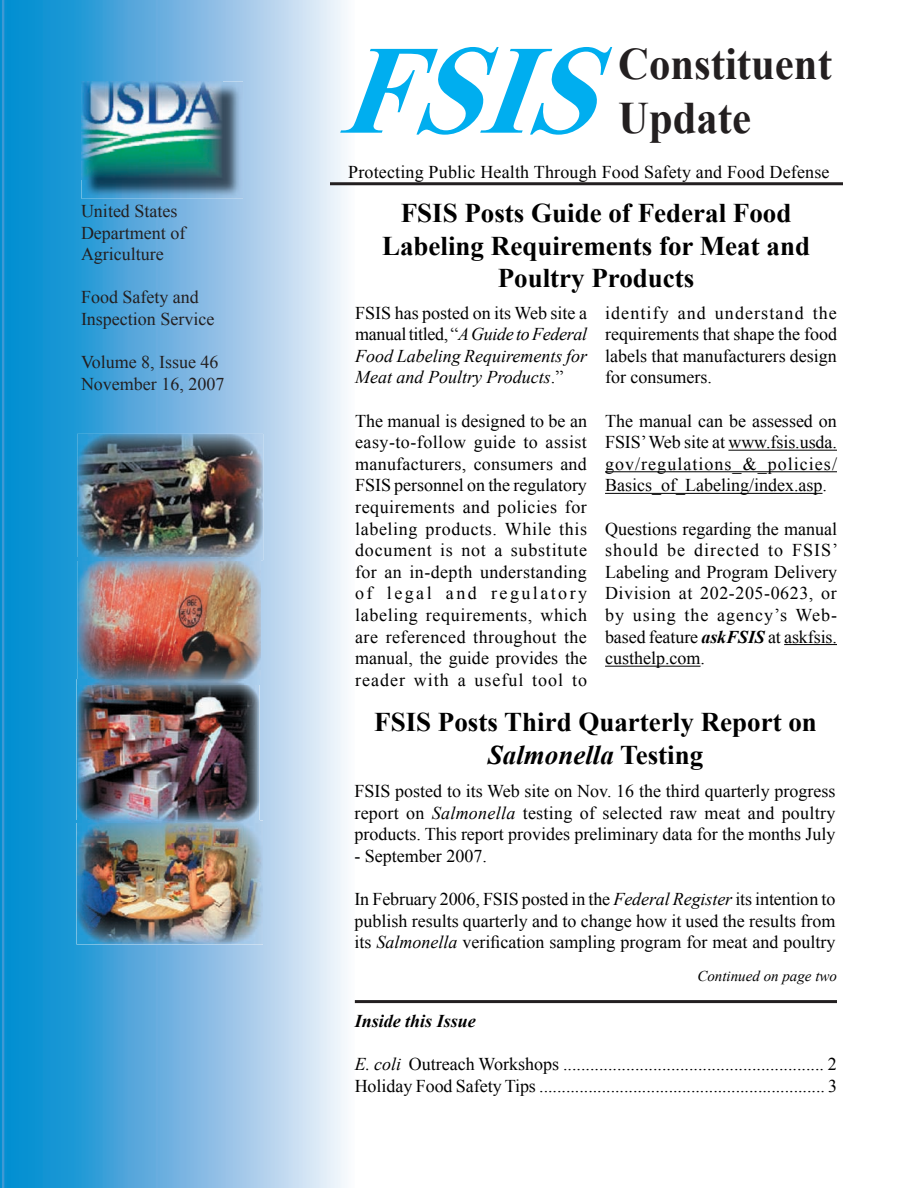
<style>
.page{position:relative;width:918px;height:1188px;background:#fff}
.page>*{position:absolute;margin:0;border:0;box-sizing:border-box;transform-origin:0 0}
.t1{font:italic 700 126.6px "Times New Roman";color:#00aeef;scale:.95 1}
.t2{font:700 45px/54px "Times New Roman";color:#231f20;scale:.95 1}
.t3{font:700 27px/32.4px "Times New Roman";color:#000;text-align:center}
.t4{font:18px/21.6px "Times New Roman";color:#000;text-align:justify}
.t5{font:italic 18px/21.6px "Times New Roman";color:#000;text-align:justify}
.t6{font:18px/21.6px "Times New Roman";color:#231f20}
.t7{font:italic 700 18px "Times New Roman";color:#000}
.t8{font:italic 15px "Times New Roman";color:#000}
.s1{font-style:normal}
.s2{font-weight:700;font-style:italic}
.s3{font-style:italic}
</style>
<div class="page">
<svg style="left:0;top:0;width:355px;height:1188px;background:#77bbe4"></svg>
<hr style="left:355px;top:1000px;width:482px;height:3px;background:#231f20">
<hr style="left:330px;top:182px;width:513px;height:3px;background:#231f20">
<img style="left:82px;top:82px;width:161px;height:117px">
<img style="left:82px;top:82px;width:141px;height:97px">
<img style="left:77px;top:434px;width:186px;height:126px">
<img style="left:77px;top:821px;width:186px;height:123px">
<img style="left:77px;top:684px;width:182px;height:138px">
<img style="left:77px;top:560px;width:184px;height:124px">
<img style="left:77px;top:558px;width:184px;height:2px">
<img style="left:77px;top:679px;width:182px;height:5px">
<hr style="left:728px;top:450px;width:109px;height:1px;background:#000">
<hr style="left:605px;top:471px;width:232px;height:1px;background:#000">
<hr style="left:605px;top:493px;width:218px;height:1px;background:#000">
<hr style="left:784px;top:644px;width:53px;height:1px;background:#000">
<hr style="left:605px;top:666px;width:96px;height:1px;background:#000">
<p class="t6" style="left:81px;top:200px;width:106px">United States<br>Department of<br>Agriculture</p>
<p class="t6" style="left:81px;top:286px;width:135px">Food Safety and<br>Inspection Service</p>
<p class="t6" style="left:81px;top:351px;width:145px">Volume 8, Issue 46<br>November 16, 2007</p>
<h1 class="t1" style="left:337px;top:3px;width:333px">FSIS</h1>
<h2 class="t2" style="left:618px;top:36px;width:227px">Constituent<br>Update</h2>
<p class="t4" style="left:348px;top:161px;width:483px">Protecting Public Health Through Food Safety and Food Defense</p>
<h3 class="t3" style="left:382px;top:196px;width:430px">FSIS Posts Guide of Federal Food<br>Labeling Requirements for Meat and<br>Poultry Products</h3>
<p class="t5" style="left:355px;top:301px;width:233px"><span class="s1">FSIS has posted on its Web site a manual titled, “</span>A Guide to Federal Food Labeling Requirements for Meat and Poultry Products<span class="s1">.”</span></p>
<p class="t4" style="left:355px;top:410px;width:234px">The manual is designed to be an easy-to-follow guide to assist manufacturers, consumers and FSIS personnel on the regulatory requirements and policies for labeling products. While this document is not a substitute for an in-depth understanding of legal and regulatory labeling requirements, which are referenced throughout the manual, the guide provides the reader with a useful tool to</p>
<p class="t4" style="left:605px;top:302px;width:233px">identify and understand the requirements that shape the food labels that manufacturers design for consumers.</p>
<p class="t4" style="left:605px;top:410px;width:233px">The manual can be assessed on FSIS’ Web site at www.fsis.usda. gov/regulations_&amp;_policies/ Basics_of_Labeling/index.asp.</p>
<p class="t4" style="left:605px;top:518px;width:235px">Questions regarding the manual should be directed to FSIS’ Labeling and Program Delivery Division at 202-205-0623, or by using the agency’s Web&shy;based feature <span class="s2">askFSIS</span> at askfsis. custhelp.com.</p>
<h3 class="t3" style="left:374px;top:705px;width:444px">FSIS Posts Third Quarterly Report on<br><span class="s3">Salmonella</span> Testing</h3>
<p class="t4" style="left:354px;top:780px;width:483px">FSIS posted to its Web site on Nov. 16 the third quarterly progress report on <span class="s3">Salmonella</span> testing of selected raw meat and poultry products. This report provides preliminary data for the months July</p>
<p class="t4" style="left:354px;top:845px;width:134px">- September 2007.</p>
<p class="t4" style="left:354px;top:888px;width:483px">In February 2006, FSIS posted in the <span class="s3">Federal Register</span> its intention to publish results quarterly and to change how it used the results from its <span class="s3">Salmonella</span> verification sampling program for meat and poultry</p>
<p class="t8" style="left:697px;top:966px;width:141px">Continued on page two</p>
<p class="t7" style="left:355px;top:1008px;width:123px">Inside this Issue</p>
<p class="t4" style="left:355px;top:1053px;width:484px"><span class="s3">E. coli</span> Outreach Workshops .......................................................... 2<br>Holiday Food Safety Tips ................................................................ 3</p>
</div>
